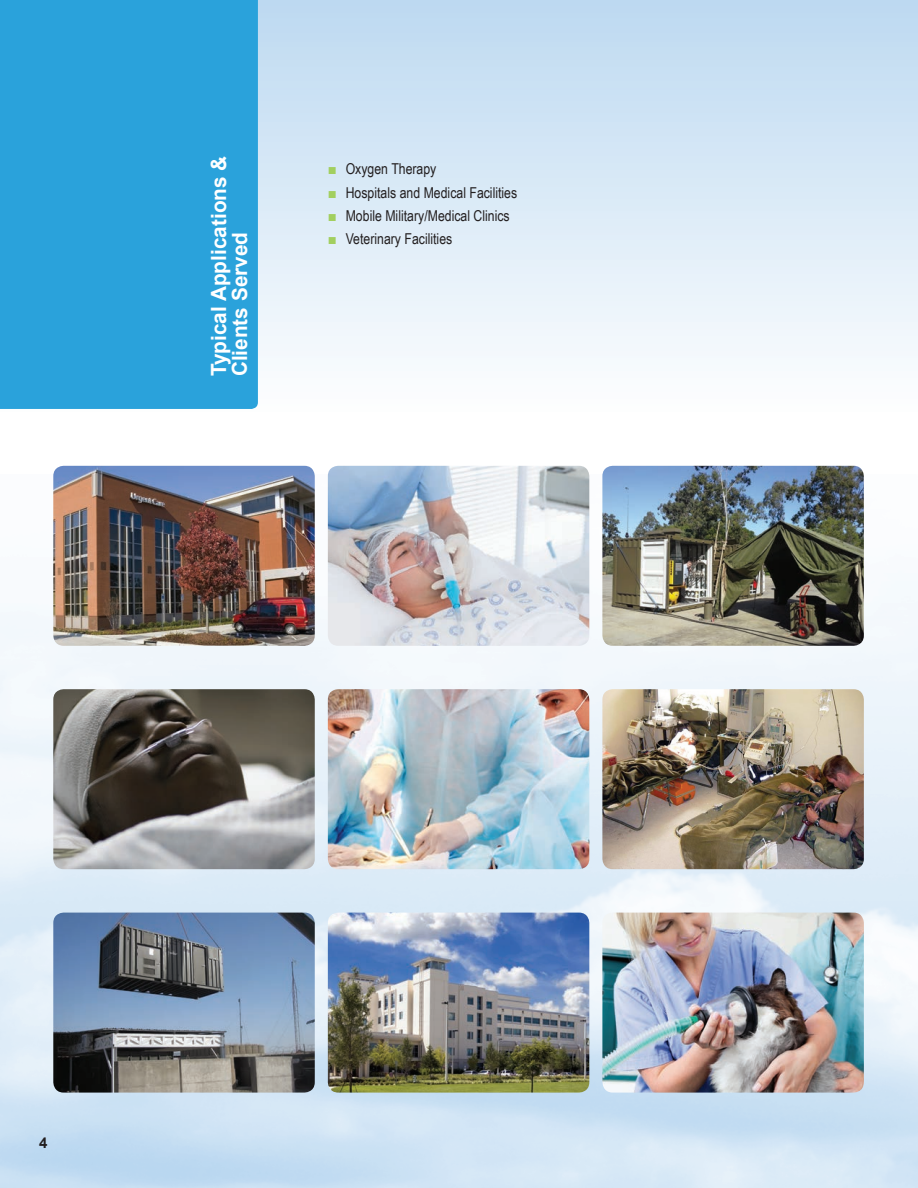
<style>
.page{position:relative;width:918px;height:1188px;background:#fff}
.page>*{position:absolute;margin:0;border:0;box-sizing:border-box;transform-origin:0 0}
.t1{font:700 21px/21px "Arial";color:#fff}
.t2{font:15px "Arial Narrow";color:#231f20}
.t3{font:700 15px "Arial";color:#231f20}
.s1{font-family:"Arial";font-weight:900;color:#a2cf5f}
</style>
<div class="page">
<div style="left:0;top:0;width:918px;height:422px;background:linear-gradient(to bottom,#bcd9f1,#fff)"></div>
<div style="left:0;top:0;width:258px;height:409px;background:#2aa2db"></div>
<img style="left:53px;top:466px;width:262px;height:180px">
<img style="left:53px;top:689px;width:262px;height:180px">
<img style="left:53px;top:913px;width:262px;height:180px">
<img style="left:328px;top:466px;width:261px;height:180px">
<img style="left:328px;top:689px;width:261px;height:180px">
<img style="left:328px;top:913px;width:261px;height:180px">
<img style="left:602px;top:466px;width:262px;height:180px">
<img style="left:602px;top:689px;width:262px;height:180px">
<img style="left:602px;top:913px;width:262px;height:180px">
<p class="t1" style="left:209px;top:376px;width:222px;rotate:-90deg">Typical Applications &amp;<br>Clients Served</p>
<p class="t2" style="left:328px;top:158px;width:110px"><span class="s1">■</span> Oxygen Therapy</p>
<p class="t2" style="left:328px;top:181px;width:191px"><span class="s1">■</span> Hospitals and Medical Facilities</p>
<p class="t2" style="left:328px;top:205px;width:184px"><span class="s1">■</span> Mobile Military/Medical Clinics</p>
<p class="t2" style="left:328px;top:228px;width:126px"><span class="s1">■</span> Veterinary Facilities</p>
<p class="t3" style="left:39px;top:1133px;width:10px">4</p>
</div>
